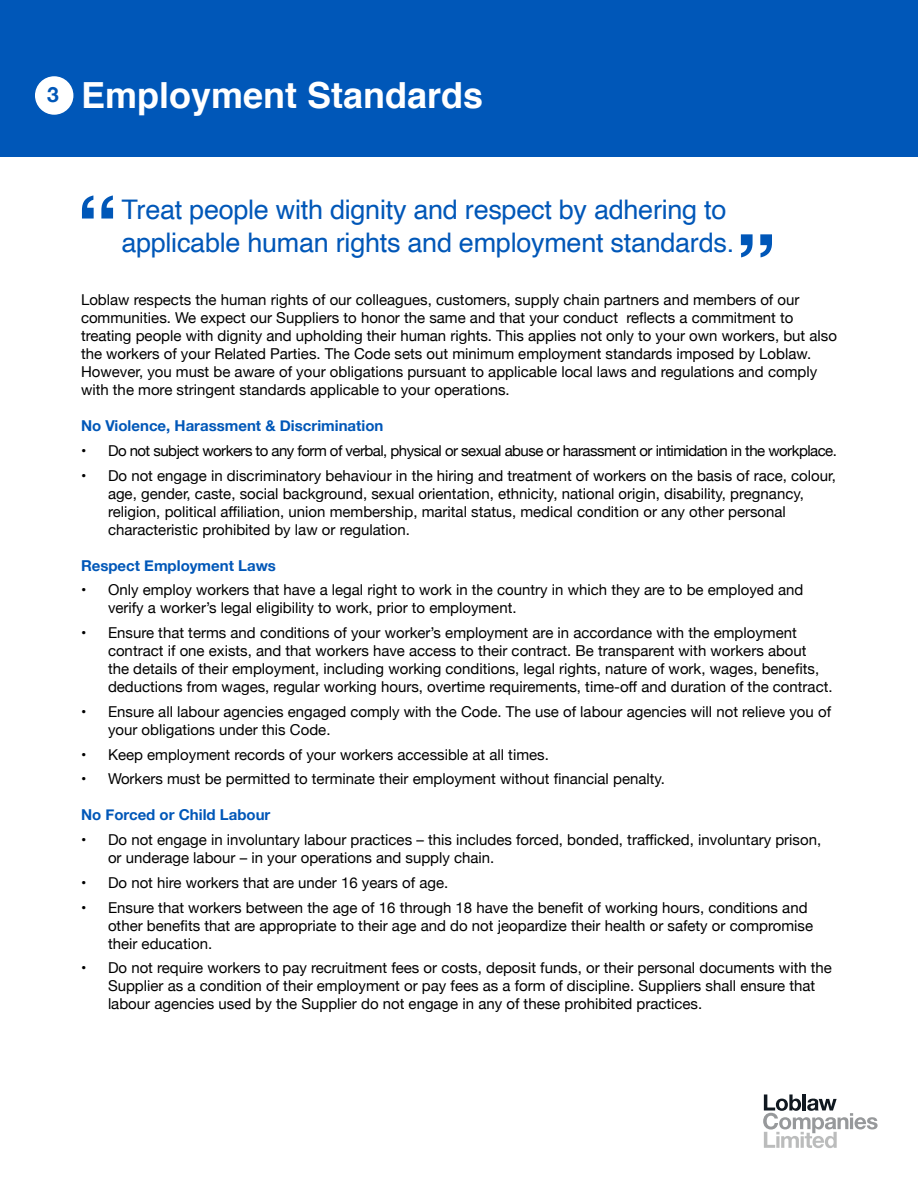
<style>
.page{position:relative;width:918px;height:1188px;background:#fff}
.page>*{position:absolute;margin:0;border:0;box-sizing:border-box;transform-origin:0 0}
.Headings_in_blue_bar{font:700 36px "Helvetica";color:#fff}
.Rules{font:27px/32.4px "Helvetica";letter-spacing:-.01em;color:#0057b8}
.Numberings{font:700 21px "Helvetica Neue";color:#0057b8}
.body_paragraph{font:15px/18px "Helvetica Neue";color:#000}
.body_paragraph-2{font:15px "Helvetica Neue";letter-spacing:-.035em;color:#000}
.blue_subheading{font:700 15px "Helvetica Neue";color:#0057b8}
</style>
<div class="page">
<svg style="left:763px;top:1094px;width:115px;height:54px"></svg>
<div style="left:0;top:0;width:918px;height:157px;background:#0057b8"></div>
<div style="left:34px;top:76px;width:40px;height:39px;background:#fff;border-radius:50%"></div>
<div style="left:33px;top:75px;width:42px;height:41px;border:2px solid #0057b8;border-radius:50%"></div>
<svg style="left:82px;top:195px;width:31px;height:24px"></svg>
<svg style="left:741px;top:234px;width:31px;height:23px"></svg>
<h1 class="Numberings" style="left:47px;top:79px;width:13px">3</h1>
<h1 class="Headings_in_blue_bar" style="left:81px;top:66px;width:404px">Employment Standards</h1>
<h2 class="Rules" style="left:121px;top:195px;width:614px">Treat people with dignity and respect by adhering to applicable human rights and employment standards.</h2>
<p class="body_paragraph" style="left:81px;top:292px;width:757px">Loblaw respects the human rights of our colleagues, customers, supply chain partners and members of our communities. We expect our Suppliers to honor the same and that your conduct reflects a commitment to treating people with dignity and upholding their human rights. This applies not only to your own workers, but also the workers of your Related Parties. The Code sets out minimum employment standards imposed by Loblaw.<br>However, you must be aware of your obligations pursuant to applicable local laws and regulations and comply with the more stringent standards applicable to your operations.</p>
<h3 class="blue_subheading" style="left:81px;top:414px;width:304px">No Violence, Harassment &amp; Discrimination</h3>
<p class="body_paragraph-2" style="left:81px;top:440px;width:757px">• Do not subject workers to any form of verbal, physical or sexual abuse or harassment or intimidation in the workplace.</p>
<p class="body_paragraph" style="left:108px;top:467px;width:729px;text-indent:-27px">• Do not engage in discriminatory behaviour in the hiring and treatment of workers on the basis of race, colour, age, gender, caste, social background, sexual orientation, ethnicity, national origin, disability, pregnancy, religion, political affiliation, union membership, marital status, medical condition or any other personal characteristic prohibited by law or regulation.</p>
<h3 class="blue_subheading" style="left:81px;top:553px;width:196px">Respect Employment Laws</h3>
<p class="body_paragraph" style="left:108px;top:582px;width:697px;text-indent:-27px">• Only employ workers that have a legal right to work in the country in which they are to be employed and verify a worker’s legal eligibility to work, prior to employment.</p>
<p class="body_paragraph" style="left:108px;top:625px;width:726px;text-indent:-27px">• Ensure that terms and conditions of your worker’s employment are in accordance with the employment contract if one exists, and that workers have access to their contract. Be transparent with workers about<br>the details of their employment, including working conditions, legal rights, nature of work, wages, benefits, deductions from wages, regular working hours, overtime requirements, time-off and duration of the contract.</p>
<p class="body_paragraph" style="left:108px;top:703px;width:725px;text-indent:-27px">• Ensure all labour agencies engaged comply with the Code. The use of labour agencies will not relieve you of your obligations under this Code.</p>
<p class="body_paragraph" style="left:81px;top:746px;width:469px">• Keep employment records of your workers accessible at all times.</p>
<p class="body_paragraph" style="left:81px;top:771px;width:586px">• Workers must be permitted to terminate their employment without financial penalty.</p>
<h3 class="blue_subheading" style="left:81px;top:803px;width:191px">No Forced or Child Labour</h3>
<p class="body_paragraph" style="left:108px;top:832px;width:715px;text-indent:-27px">• Do not engage in involuntary labour practices – this includes forced, bonded, trafficked, involuntary prison, or underage labour – in your operations and supply chain.</p>
<p class="body_paragraph" style="left:81px;top:874px;width:369px">• Do not hire workers that are under 16 years of age.</p>
<p class="body_paragraph" style="left:108px;top:899px;width:707px;text-indent:-27px">• Ensure that workers between the age of 16 through 18 have the benefit of working hours, conditions and other benefits that are appropriate to their age and do not jeopardize their health or safety or compromise their education.</p>
<p class="body_paragraph" style="left:108px;top:960px;width:726px;text-indent:-27px">• Do not require workers to pay recruitment fees or costs, deposit funds, or their personal documents with the<br>Supplier as a condition of their employment or pay fees as a form of discipline. Suppliers shall ensure that labour agencies used by the Supplier do not engage in any of these prohibited practices.</p>
</div>
